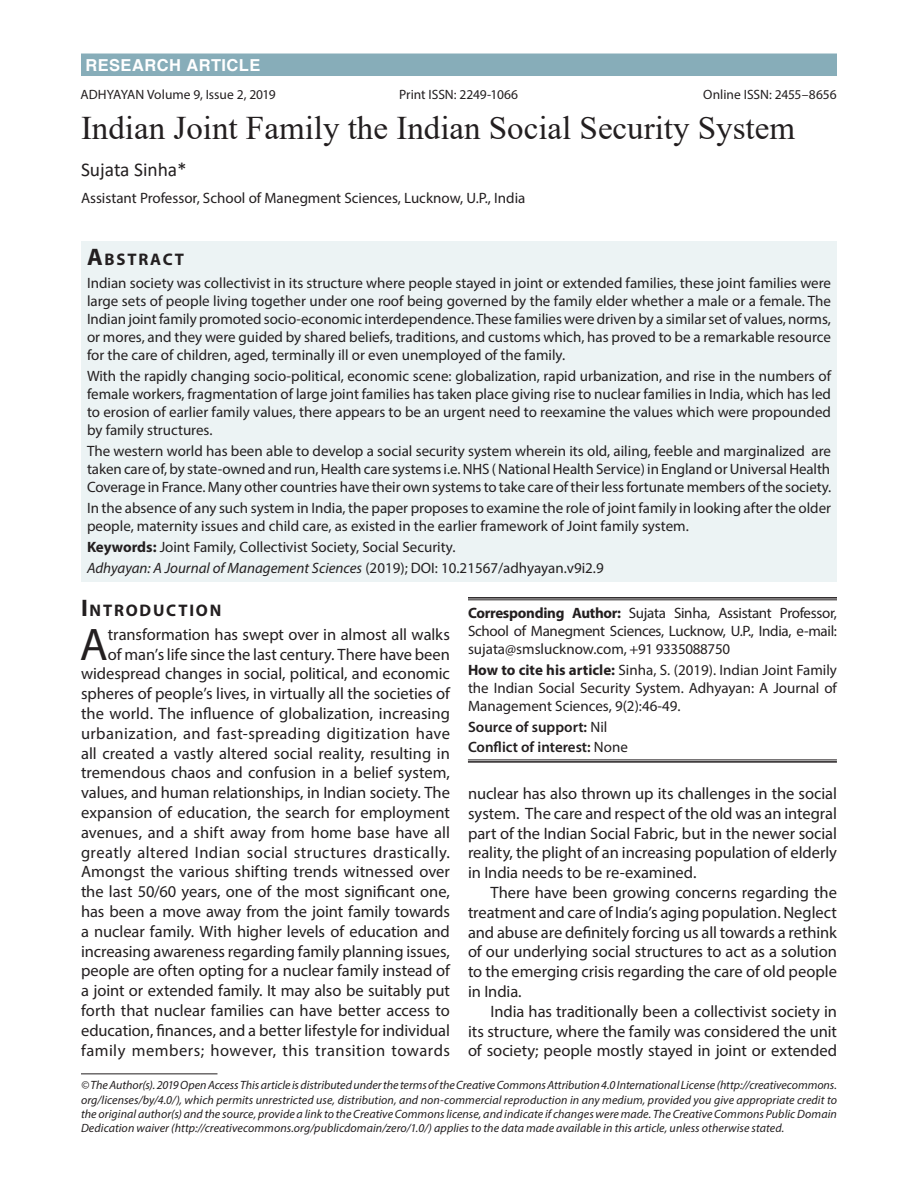
<style>
.page{position:relative;width:918px;height:1188px;background:#fff}
.page>*{position:absolute;margin:0;border:0;box-sizing:border-box;transform-origin:0 0}
.Body_flush{font:45.9px "Myriad Pro";color:#231f20}
.article_head{font:33px "Times New Roman";color:#231f20}
.author{font:19.5px "Calibri";color:#231f20}
.A{font:700 16.8px "Myriad Pro";letter-spacing:.105em;color:#231f20}
.Body_flush-2{font:16.5px/19.8px "Myriad Pro";color:#231f20;text-align:right}
.text{font:16.5px/19.8px "Myriad Pro";color:#231f20;text-align:justify}
.Subject{font:700 16.5px "Helvetica";letter-spacing:.025em;color:#fff}
.Abstract{font:15px/18px "Myriad Pro";color:#231f20;text-align:justify}
.affiliation{font:15px/18px "Myriad Pro";color:#231f20;text-align:justify}
.Abstract-2{font:italic 15px "Myriad Pro";color:#231f20}
.affiliation-2{font:600 15px "Myriad Pro";color:#231f20}
.Body_flush_copy{font:13.5px "Myriad Pro";color:#231f20}
.Bottom_1st_page{font:italic 12px/14.4px "Myriad Pro";letter-spacing:.005em;color:#231f20;text-align:justify}
.s1{font-size:24px}
.s2{font-weight:700}
.s3{font-style:normal}
.s4{font-weight:400}
</style>
<div class="page">
<div style="left:81px;top:241px;width:756px;height:340px;background:#ecf3f4"></div>
<hr style="left:468px;top:597px;width:369px;height:2px;background:#231f20">
<hr style="left:468px;top:600px;width:369px;height:1px;background:#231f20">
<hr style="left:81px;top:1073px;width:137px;height:1px;background:#231f20">
<hr style="left:468px;top:760px;width:369px;height:1px;background:#231f20">
<hr style="left:468px;top:761px;width:369px;height:2px;background:#231f20">
<div style="left:81px;top:54px;width:756px;height:22px;background:#87adb9"></div>
<p class="Subject" style="left:86px;top:55px;width:176px">RESEARCH ARTICLE</p>
<p class="Body_flush_copy" style="left:81px;top:86px;width:197px">ADHYAYAN Volume 9, Issue 2, 2019</p>
<p class="Body_flush_copy" style="left:399px;top:86px;width:121px">Print ISSN: 2249-1066</p>
<p class="Body_flush_copy" style="left:703px;top:86px;width:135px">Online ISSN: 2455–8656</p>
<p class="article_head" style="left:81px;top:105px;width:716px">Indian Joint Family the Indian Social Security System</p>
<p class="author" style="left:81px;top:156px;width:108px">Sujata Sinha*</p>
<p class="affiliation" style="left:81px;top:189px;width:446px">Assistant Professor, School of Manegment Sciences, Lucknow, U.P., India</p>
<p class="A" style="left:87px;top:249px;width:98px"><span class="s1">A</span>BSTRACT</p>
<p class="Abstract" style="left:87px;top:274px;width:746px">Indian society was collectivist in its structure where people stayed in joint or extended families, these joint families were large sets of people living together under one roof being governed by the family elder whether a male or a female. The Indian joint family promoted socio-economic interdependence. These families were driven by a similar set of values, norms, or mores, and they were guided by shared beliefs, traditions, and customs which, has proved to be a remarkable resource for the care of children, aged, terminally ill or even unemployed of the family.</p>
<p class="Abstract" style="left:87px;top:367px;width:746px">With the rapidly changing socio-political, economic scene: globalization, rapid urbanization, and rise in the numbers of female workers, fragmentation of large joint families has taken place giving rise to nuclear families in India, which has led to erosion of earlier family values, there appears to be an urgent need to reexamine the values which were propounded by family structures.</p>
<p class="Abstract" style="left:87px;top:442px;width:746px">The western world has been able to develop a social security system wherein its old, ailing, feeble and marginalized are taken care of, by state-owned and run, Health care systems i.e. NHS ( National Health Service) in England or Universal Health Coverage in France. Many other countries have their own systems to take care of their less fortunate members of the society.</p>
<p class="Abstract" style="left:87px;top:499px;width:746px">In the absence of any such system in India, the paper proposes to examine the role of joint family in looking after the older people, maternity issues and child care, as existed in the earlier framework of Joint family system.</p>
<p class="Abstract" style="left:87px;top:538px;width:370px"><span class="s2">Keywords:</span> Joint Family, Collectivist Society, Social Security.</p>
<p class="Abstract-2" style="left:87px;top:559px;width:518px">Adhyayan: A Journal of Management Sciences <span class="s3">(2019); DOI: 10.21567/adhyayan.v9i2.9</span></p>
<p class="A" style="left:81px;top:599px;width:142px"><span class="s1">I</span>NTRODUCTION</p>
<p class="Body_flush" style="left:80px;top:616px;width:30px">A</p>
<p class="Body_flush-2" style="left:81px;top:624px;width:371px">transformation has swept over in almost all walks<br>of man’s life since the last century. There have been widespread changes in social, political, and economic spheres of people’s lives, in virtually all the societies of the world. The influence of globalization, increasing urbanization, and fast-spreading digitization have all created a vastly altered social reality, resulting in tremendous chaos and confusion in a belief system, values, and human relationships, in Indian society. The expansion of education, the search for employment avenues, and a shift away from home base have all greatly altered Indian social structures drastically.<br>Amongst the various shifting trends witnessed over the last 50/60 years, one of the most significant one, has been a move away from the joint family towards a nuclear family. With higher levels of education and increasing awareness regarding family planning issues, people are often opting for a nuclear family instead of a joint or extended family. It may also be suitably put forth that nuclear families can have better access to education, finances, and a better lifestyle for individual family members; however, this transition towards</p>
<p class="affiliation" style="left:468px;top:603px;width:371px"><span class="s2">Corresponding Author:</span> Sujata Sinha, Assistant Professor, School of Manegment Sciences, Lucknow, U.P., India, e-mail: sujata@smslucknow.com, +91 9335088750</p>
<p class="affiliation" style="left:468px;top:660px;width:371px"><span class="s2">How to cite his article:</span> Sinha, S. (2019). Indian Joint Family the Indian Social Security System. Adhyayan: A Journal of Management Sciences, 9(2):46-49.</p>
<p class="affiliation-2" style="left:468px;top:717px;width:141px">Source of support: <span class="s4">Nil</span></p>
<p class="affiliation-2" style="left:468px;top:738px;width:161px">Conflict of interest: <span class="s4">None</span></p>
<p class="Body_flush-2" style="left:468px;top:783px;width:371px;text-align:justify">nuclear has also thrown up its challenges in the social system. The care and respect of the old was an integral part of the Indian Social Fabric, but in the newer social reality, the plight of an increasing population of elderly in India needs to be re-examined.</p>
<p class="text" style="left:468px;top:882px;width:371px;text-indent:22px">There have been growing concerns regarding the treatment and care of India’s aging population. Neglect and abuse are definitely forcing us all towards a rethink of our underlying social structures to act as a solution to the emerging crisis regarding the care of old people in India.</p>
<p class="text" style="left:468px;top:1001px;width:371px;text-indent:22px">India has traditionally been a collectivist society in its structure, where the family was considered the unit of society; people mostly stayed in joint or extended</p>
<p class="Bottom_1st_page" style="left:81px;top:1078px;width:758px">© The Author(s). 2019 Open Access This article is distributed under the terms of the Creative Commons Attribution 4.0 International License (http://creativecommons. org/licenses/by/4.0/), which permits unrestricted use, distribution, and non-commercial reproduction in any medium, provided you give appropriate credit to the original author(s) and the source, provide a link to the Creative Commons license, and indicate if changes were made. The Creative Commons Public Domain Dedication waiver (http://creativecommons.org/publicdomain/zero/1.0/) applies to the data made available in this article, unless otherwise stated.</p>
</div>
